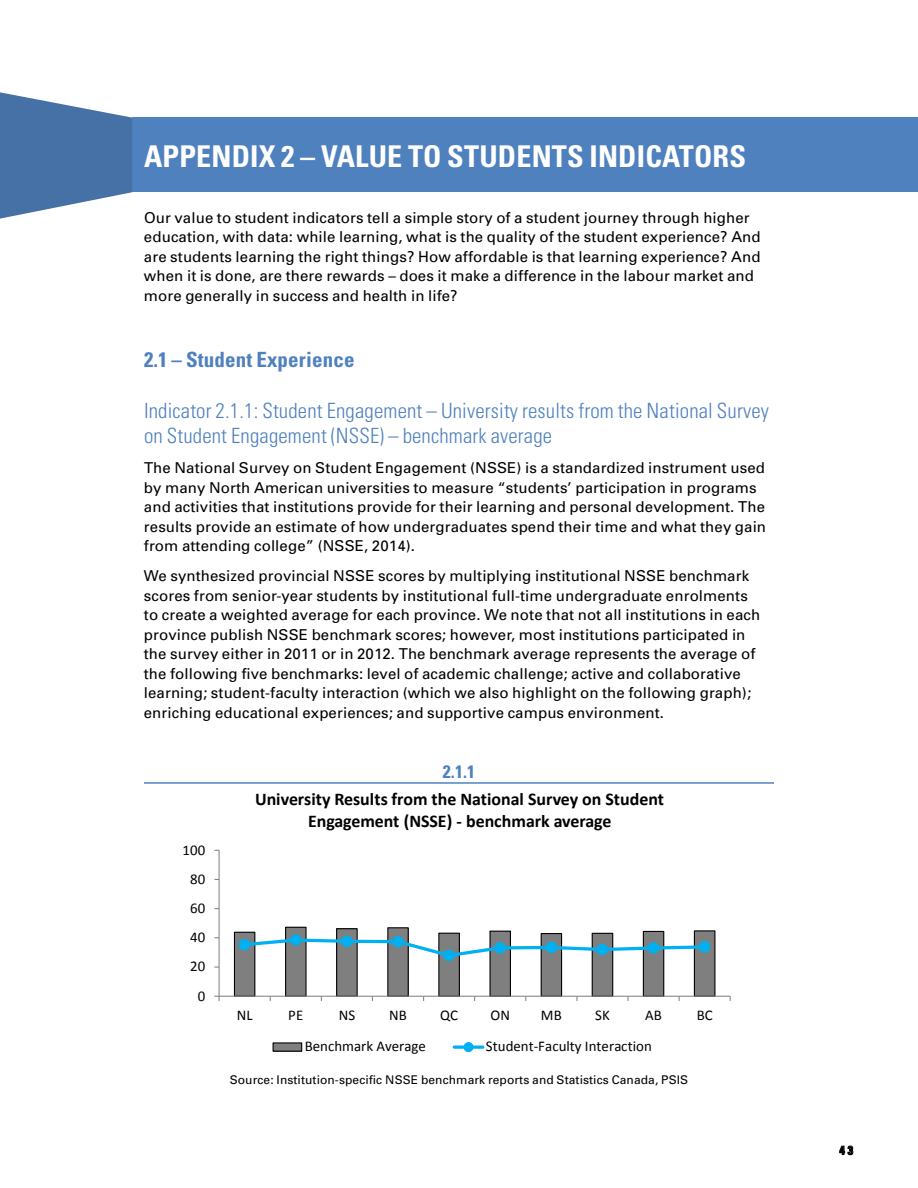
<style>
.page{position:relative;width:918px;height:1188px;background:#fff}
.page>*{position:absolute;margin:0;border:0;box-sizing:border-box;transform-origin:0 0}
.t1{font:700 condensed 30px "Univers";letter-spacing:.005em;color:#fff}
.t2{font:300 condensed 21px/25.5px "Univers";letter-spacing:.005em;color:#4f81be}
.t3{font:700 condensed 21px "Univers";letter-spacing:.005em;color:#4f81be}
.t4{font:700 condensed 18px "Univers";color:#4f81be}
.t5{font:700 17.85px/21.9px "Calibri";color:#000;text-align:center}
.t6{font:15px/19.5px "Univers";letter-spacing:.01em;color:#000}
.t7{font:14.85px "Calibri";color:#000}
.t8{font:12px "Univers";letter-spacing:.01em;color:#000}
.t9{font:700 condensed 12px "Univers";color:#000}
</style>
<div class="page">
<svg style="left:839px;top:1145px;width:15px;height:10px"></svg>
<div style="left:132px;top:118px;width:786px;height:74px;background:#4f81be"></div>
<svg style="left:0;top:92px;width:132px;height:127px"></svg>
<hr style="left:144px;top:782px;width:630px;height:2px;background:#4f81be">
<svg style="left:214px;top:849px;width:517px;height:204px"></svg>
<h1 class="t1" style="left:144px;top:138px;width:601px">Appendix 2 – VALUE TO STUDENTS INDICATORS</h1>
<p class="t6" style="left:144px;top:207px;width:618px">Our value to student indicators tell a simple story of a student journey through higher education, with data: while learning, what is the quality of the student experience? And are students learning the right things? How affordable is that learning experience? And when it is done, are there rewards – does it make a difference in the labour market and more generally in success and health in life?</p>
<h2 class="t3" style="left:144px;top:346px;width:212px">2.1 – Student Experience</h2>
<h2 class="t2" style="left:144px;top:397px;width:627px">Indicator 2.1.1: Student Engagement – University results from the National Survey on Student Engagement (NSSE) – benchmark average</h2>
<p class="t6" style="left:144px;top:458px;width:624px">The National Survey on Student Engagement (NSSE) is a standardized instrument used by many North American universities to measure “students’ participation in programs and activities that institutions provide for their learning and personal development. The results provide an estimate of how undergraduates spend their time and what they gain from attending college” (NSSE, 2014).</p>
<p class="t6" style="left:144px;top:566px;width:618px">We synthesized provincial NSSE scores by multiplying institutional NSSE benchmark scores from senior-year students by institutional full-time undergraduate enrolments to create a weighted average for each province. We note that not all institutions in each province publish NSSE benchmark scores; however, most institutions participated in the survey either in 2011 or in 2012. The benchmark average represents the average of the following five benchmarks: level of academic challenge; active and collaborative learning; student-faculty interaction (which we also highlight on the following graph); enriching educational experiences; and supportive campus environment.</p>
<p class="t4" style="left:443px;top:760px;width:34px">2.1.1</p>
<p class="t7" style="left:183px;top:840px;width:24px">100</p>
<p class="t7" style="left:190px;top:869px;width:17px">80</p>
<p class="t7" style="left:190px;top:899px;width:17px">60</p>
<p class="t7" style="left:190px;top:928px;width:17px">40</p>
<p class="t7" style="left:190px;top:957px;width:17px">20</p>
<p class="t7" style="left:198px;top:986px;width:9px">0</p>
<p class="t5" style="left:255px;top:788px;width:411px">University Results from the National Survey on Student<br>Engagement (NSSE) - benchmark average</p>
<p class="t7" style="left:237px;top:1006px;width:17px">NL</p>
<p class="t7" style="left:288px;top:1006px;width:16px">PE</p>
<p class="t7" style="left:339px;top:1006px;width:18px">NS</p>
<p class="t7" style="left:389px;top:1006px;width:19px">NB</p>
<p class="t7" style="left:440px;top:1006px;width:19px">QC</p>
<p class="t7" style="left:491px;top:1006px;width:21px">ON</p>
<p class="t7" style="left:541px;top:1006px;width:22px">MB</p>
<p class="t7" style="left:595px;top:1006px;width:16px">SK</p>
<p class="t7" style="left:645px;top:1006px;width:18px">AB</p>
<p class="t7" style="left:697px;top:1006px;width:17px">BC</p>
<p class="t7" style="left:305px;top:1037px;width:123px">Benchmark Average</p>
<p class="t7" style="left:486px;top:1037px;width:167px">Student-Faculty Interaction</p>
<p class="t8" style="left:230px;top:1072px;width:460px">Source: Institution-specific NSSE benchmark reports and Statistics Canada, PSIS</p>
<p class="t9" style="left:839px;top:1143px;width:15px">43</p>
</div>
